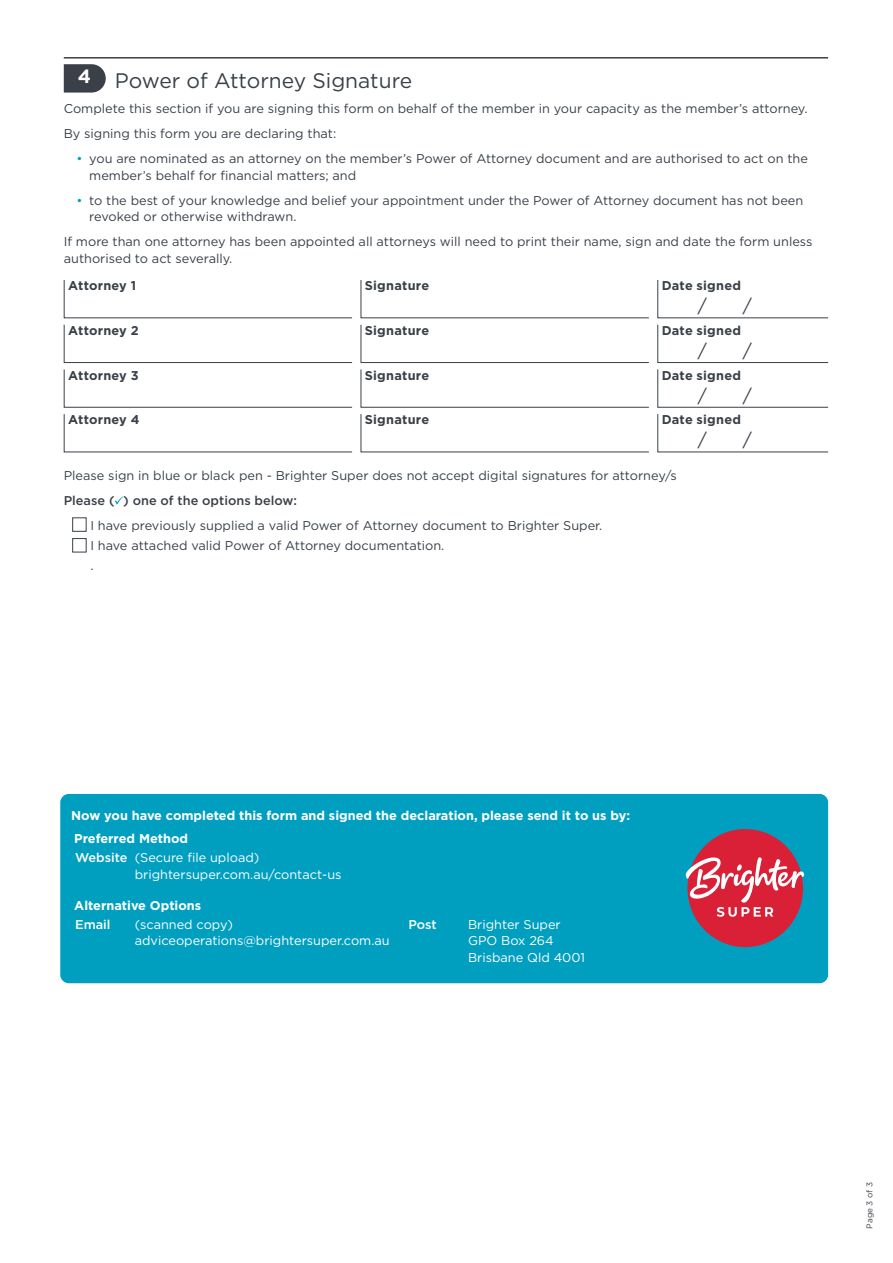
<style>
.page{position:relative;width:893px;height:1263px;background:#fff}
.page>*{position:absolute;margin:0;border:0;box-sizing:border-box;transform-origin:0 0}
.t1{font:21px "Gotham";color:#394048}
.t2{font:18px "Gotham";color:#394048}
.t3{font:12.75px/16.5px "Gotham";color:#394048}
.t4{font:12.75px/16.5px "Gotham";color:#fff}
.t5{font:700 12.75px "Gotham";letter-spacing:.015em;color:#394048}
.t6{font:700 12.75px "Gotham";color:#fff}
.t7{font:500 12.75px "Gotham";color:#394048}
.t8{font:500 12.75px "Gotham";color:#fff}
.t9{font:8.25px "Gotham";color:#394048}
.s1{color:#009fc0}
.s2{font-weight:500}
</style>
<div class="page">
<div style="left:60px;top:794px;width:768px;height:189px;background:#009fc0;border-radius:9px"></div>
<div style="left:687px;top:829px;width:116px;height:118px;background:#da2037;border-radius:50%"></div>
<svg style="left:686px;top:856px;width:119px;height:61px"></svg>
<svg style="left:115px;top:496px;width:8px;height:8px"></svg>
<div style="left:72px;top:517px;width:15px;height:15px;border:1px solid #394048"></div>
<div style="left:72px;top:538px;width:15px;height:14px;border:1px solid #394048"></div>
<svg style="left:63px;top:280px;width:290px;height:83px"></svg>
<svg style="left:360px;top:280px;width:289px;height:83px"></svg>
<svg style="left:657px;top:280px;width:172px;height:83px"></svg>
<svg style="left:63px;top:369px;width:290px;height:84px"></svg>
<svg style="left:360px;top:369px;width:289px;height:84px"></svg>
<svg style="left:657px;top:369px;width:172px;height:84px"></svg>
<hr style="left:64px;top:57px;width:764px;height:2px;background:#394048">
<svg style="left:64px;top:64px;width:42px;height:29px"></svg>
<h1 class="t1" style="left:78px;top:67px;width:336px"><sup>4</sup> Power of Attorney Signature</h1>
<p class="t3" style="left:64px;top:96px;width:745px;line-height:25px">Complete this section if you are signing this form on behalf of the member in your capacity as the member’s attorney.<br>By signing this form you are declaring that:</p>
<p class="t3" style="left:89px;top:150px;width:720px;text-indent:-13px"><span class="s1">•</span> you are nominated as an attorney on the member’s Power of Attorney document and are authorised to act on the member’s behalf for financial matters; and</p>
<p class="t3" style="left:89px;top:192px;width:716px;text-indent:-13px"><span class="s1">•</span> to the best of your knowledge and belief your appointment under the Power of Attorney document has not been revoked or otherwise withdrawn.</p>
<p class="t3" style="left:64px;top:233px;width:750px">If more than one attorney has been appointed all attorneys will need to print their name, sign and date the form unless authorised to act severally.</p>
<p class="t5" style="left:68px;top:277px;width:70px">Attorney 1</p>
<p class="t5" style="left:365px;top:277px;width:66px">Signature</p>
<p class="t5" style="left:662px;top:277px;width:81px">Date signed</p>
<h2 class="t2" style="left:698px;top:294px;width:11px">/</h2>
<h2 class="t2" style="left:743px;top:294px;width:11px">/</h2>
<p class="t5" style="left:68px;top:322px;width:72px">Attorney 2</p>
<p class="t5" style="left:365px;top:322px;width:66px">Signature</p>
<p class="t5" style="left:662px;top:322px;width:81px">Date signed</p>
<h2 class="t2" style="left:698px;top:339px;width:11px">/</h2>
<h2 class="t2" style="left:743px;top:339px;width:11px">/</h2>
<p class="t5" style="left:68px;top:367px;width:72px">Attorney 3</p>
<p class="t5" style="left:365px;top:367px;width:66px">Signature</p>
<p class="t5" style="left:662px;top:367px;width:81px">Date signed</p>
<h2 class="t2" style="left:698px;top:384px;width:11px">/</h2>
<h2 class="t2" style="left:743px;top:384px;width:11px">/</h2>
<p class="t5" style="left:68px;top:411px;width:73px">Attorney 4</p>
<p class="t5" style="left:365px;top:411px;width:66px">Signature</p>
<p class="t5" style="left:662px;top:411px;width:81px">Date signed</p>
<h2 class="t2" style="left:698px;top:428px;width:11px">/</h2>
<h2 class="t2" style="left:743px;top:428px;width:11px">/</h2>
<p class="t3" style="left:64px;top:466px;width:614px">Please sign in blue or black pen - Brighter Super does not accept digital signatures for attorney/s</p>
<p class="t7" style="left:64px;top:492px;width:235px">Please ( ) one of the options below:</p>
<p class="t3" style="left:90px;top:514px;width:514px;line-height:20.7px">I have previously supplied a valid Power of Attorney document to Brighter Super.<br>I have attached valid Power of Attorney documentation.</p>
<p class="t3" style="left:90px;top:557px;width:5px">.</p>
<p class="t6" style="left:71px;top:807px;width:560px">Now you have completed this form and signed the declaration, please send it to us by:</p>
<p class="t4" style="left:135px;top:849px;width:208px;text-indent:-60px"><span class="s2">Website</span> (Secure file upload) brightersuper.com.au/contact-us</p>
<p class="t6" style="left:74px;top:830px;width:115px">Preferred Method</p>
<p class="t6" style="left:74px;top:897px;width:129px">Alternative Options</p>
<p class="t8" style="left:75px;top:916px;width:37px">Email</p>
<p class="t4" style="left:135px;top:916px;width:257px">(scanned copy) adviceoperations@brightersuper.com.au</p>
<p class="t8" style="left:408px;top:916px;width:30px">Post</p>
<p class="t4" style="left:468px;top:916px;width:118px">Brighter Super<br>GPO Box 264<br>Brisbane Qld 4001</p>
<p class="t9" style="left:864px;top:1229px;width:48px;rotate:-90deg">Page 3 of 3</p>
</div>
